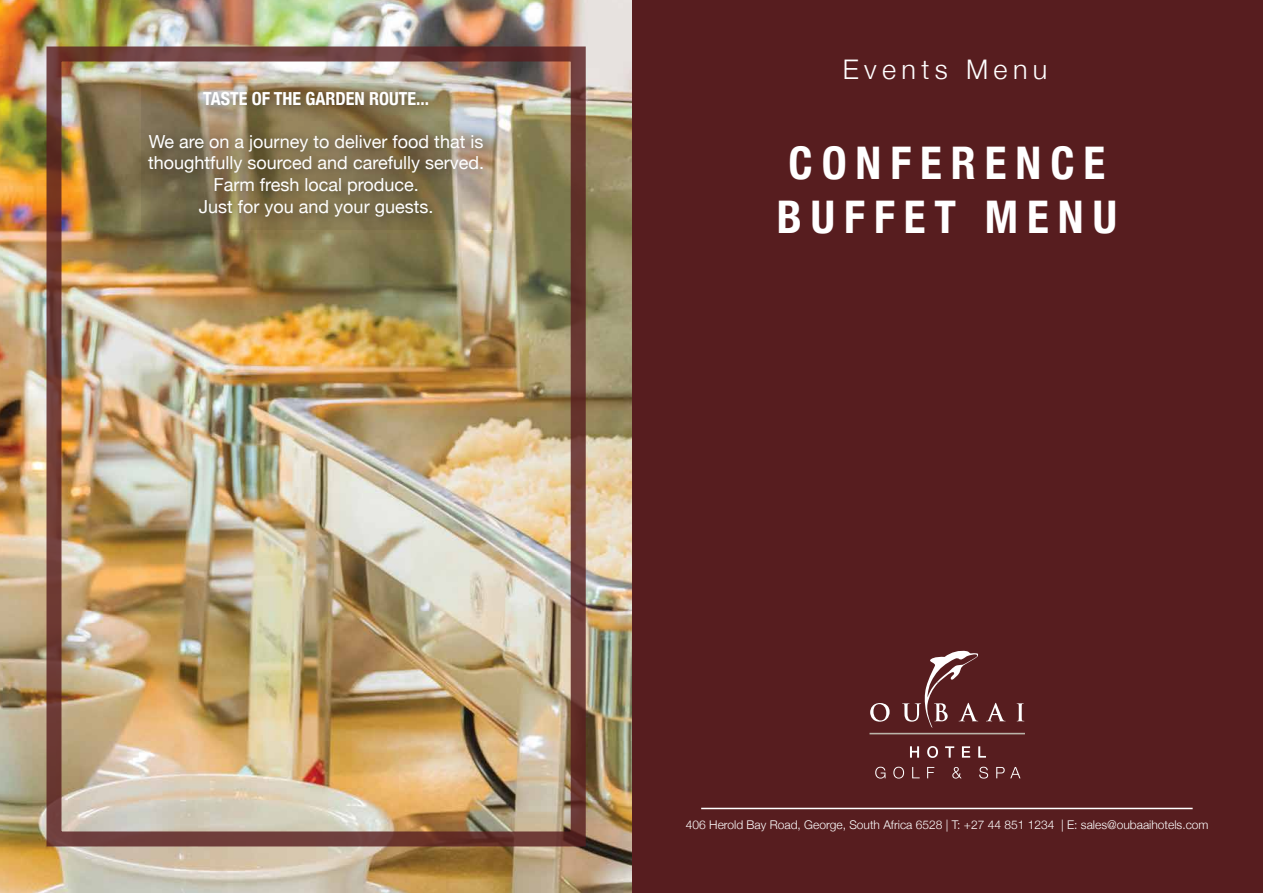
<style>
.page{position:relative;width:1263px;height:893px;background:#fff}
.page>*{position:absolute;margin:0;border:0;box-sizing:border-box;transform-origin:0 0}
.t1{font:700 condensed 45px/54px "Helvetica Neue";letter-spacing:.2em;color:#fff}
.t2{font:300 27px "Helvetica Neue";letter-spacing:.2em;color:#fff}
.t3{font:18px/21.6px "Helvetica Neue";color:#fff;text-align:center}
.t4{font:700 condensed 18px "Helvetica Neue";color:#fff}
.t5{font:300 12px "Helvetica Neue";color:#fff}
</style>
<div class="page">
<img style="left:0;top:0;width:632px;height:893px">
<div style="left:632px;top:0;width:631px;height:893px;background:#571d1f"></div>
<div style="left:46px;top:46px;width:540px;height:800px;border:15px solid #571d1f"></div>
<svg style="left:875px;top:767px;width:10px;height:12px"></svg>
<svg style="left:893px;top:767px;width:11px;height:12px"></svg>
<svg style="left:912px;top:767px;width:8px;height:11px"></svg>
<svg style="left:927px;top:767px;width:7px;height:11px"></svg>
<svg style="left:952px;top:767px;width:10px;height:11px"></svg>
<svg style="left:979px;top:767px;width:9px;height:12px"></svg>
<svg style="left:996px;top:767px;width:24px;height:11px"></svg>
<svg style="left:910px;top:746px;width:9px;height:12px"></svg>
<svg style="left:927px;top:746px;width:11px;height:12px"></svg>
<svg style="left:945px;top:746px;width:9px;height:12px"></svg>
<svg style="left:962px;top:746px;width:8px;height:12px"></svg>
<svg style="left:978px;top:746px;width:8px;height:12px"></svg>
<svg style="left:870px;top:703px;width:19px;height:19px"></svg>
<svg style="left:986px;top:703px;width:19px;height:18px"></svg>
<svg style="left:1017px;top:703px;width:7px;height:18px"></svg>
<div style="left:870px;top:733px;width:155px;height:1px;border:1px solid #bab4a9"></div>
<svg style="left:902px;top:650px;width:77px;height:78px"></svg>
<svg style="left:141px;top:83px;width:356px;height:147px;background:#877959"></svg>
<hr style="left:701px;top:808px;width:491px;height:1px;background:#fff">
<p class="t4" style="left:203px;top:83px;width:227px">TASTE OF THE GARDEN ROUTE...</p>
<p class="t3" style="left:148px;top:132px;width:337px">We are on a journey to deliver food that is thoughtfully sourced and carefully served.<br>Farm fresh local produce.<br>Just for you and your guests.</p>
<h2 class="t2" style="left:843px;top:47px;width:206px">Events Menu</h2>
<h1 class="t1" style="left:777px;top:133px;width:341px">CONFERENCE<br>BUFFET MENU</h1>
<p class="t5" style="left:686px;top:814px;width:524px">406 Herold Bay Road, George, South Africa 6528 | T: +27 44 851 1234 | E: sales@oubaaihotels.com</p>
</div>
